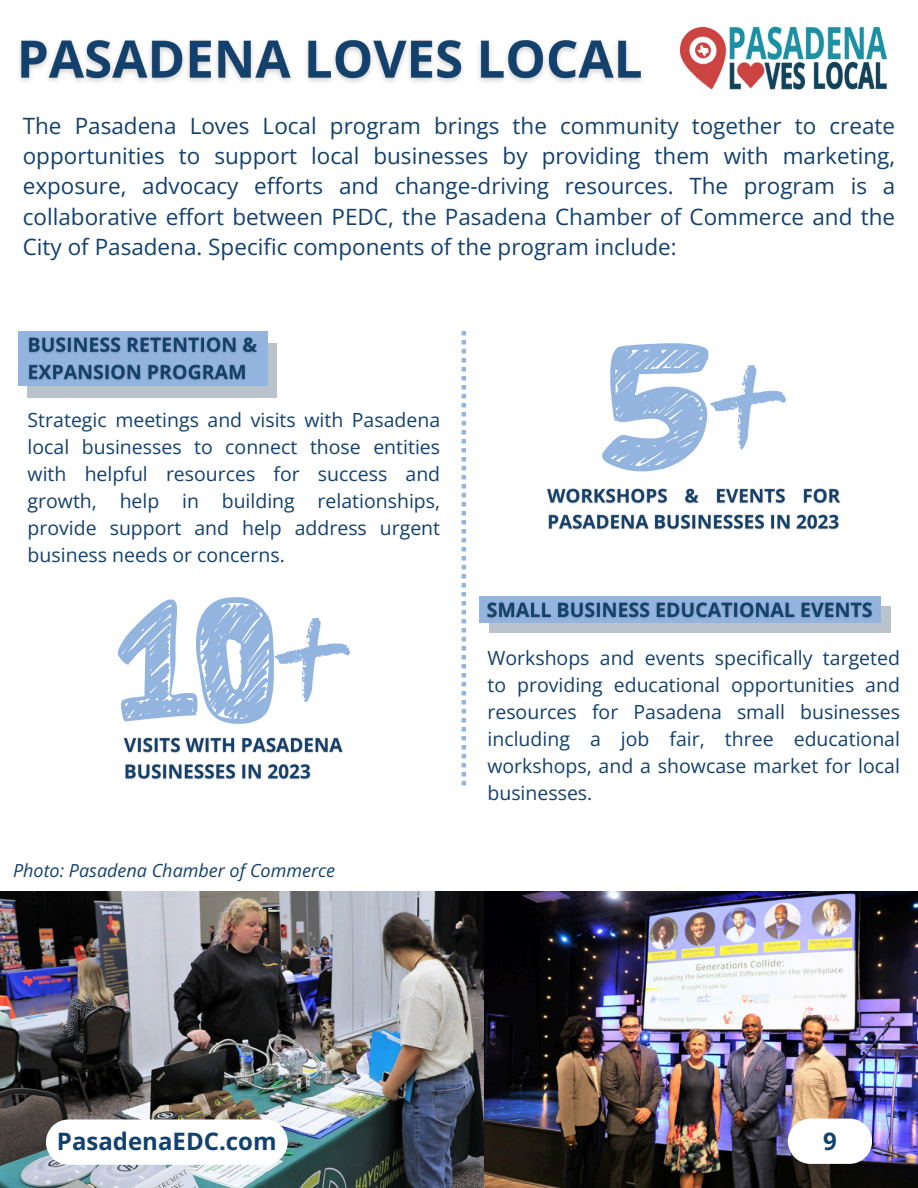
<style>
.page{position:relative;width:918px;height:1188px;background:#fff}
.page>*{position:absolute;margin:0;border:0;box-sizing:border-box;transform-origin:0 0}
.t1{font:700 24px "Open Sans";color:#13416d}
.t2{font:22.5px/30.3px "Open Sans";color:#13416d;text-align:justify}
.t3{font:19.5px/27px "Open Sans";color:#13416d;text-align:justify}
.t4{font:italic 18px "Open Sans";color:#13416d}
</style>
<div class="page">
<img style="left:0;top:891px;width:485px;height:297px">
<img style="left:485px;top:891px;width:433px;height:297px">
<svg style="left:788px;top:1119px;width:84px;height:45px"></svg>
<svg style="left:46px;top:1119px;width:242px;height:46px"></svg>
<img style="left:679px;top:26px;width:208px;height:64px">
<svg style="left:602px;top:343px;width:184px;height:128px"></svg>
<img style="left:547px;top:488px;width:294px;height:42px">
<svg style="left:117px;top:597px;width:233px;height:127px"></svg>
<img style="left:123px;top:737px;width:220px;height:43px">
<svg style="left:462px;top:331px;width:4px;height:454px"></svg>
<div style="left:28px;top:343px;width:249px;height:55px;background:#bac3cb"></div>
<div style="left:18px;top:331px;width:249px;height:55px;background:#92b4df"></div>
<img style="left:28px;top:337px;width:229px;height:44px">
<div style="left:489px;top:606px;width:402px;height:27px;background:#bac3cb"></div>
<div style="left:479px;top:596px;width:402px;height:27px;background:#92b4df"></div>
<img style="left:487px;top:602px;width:386px;height:17px">
<img style="left:19px;top:40px;width:623px;height:43px">
<p class="t2" style="left:23px;top:110px;width:874px">The Pasadena Loves Local program brings the community together to create opportunities to support local businesses by providing them with marketing, exposure, advocacy efforts and change-driving resources. The program is a collaborative effort between PEDC, the Pasadena Chamber of Commerce and the City of Pasadena. Specific components of the program include:</p>
<p class="t3" style="left:28px;top:406px;width:414px">Strategic meetings and visits with Pasadena local businesses to connect those entities with helpful resources for success and growth, help in building relationships, provide support and help address urgent business needs or concerns.</p>
<p class="t4" style="left:13px;top:858px;width:324px">Photo: Pasadena Chamber of Commerce</p>
<p class="t3" style="left:487px;top:644px;width:414px">Workshops and events specifically targeted to providing educational opportunities and resources for Pasadena small businesses including a job fair, three educational workshops, and a showcase market for local businesses.</p>
<p class="t1" style="left:57px;top:1124px;width:221px">PasadenaEDC.com</p>
<h3 class="t1" style="left:823px;top:1124px;width:15px">9</h3>
</div>
